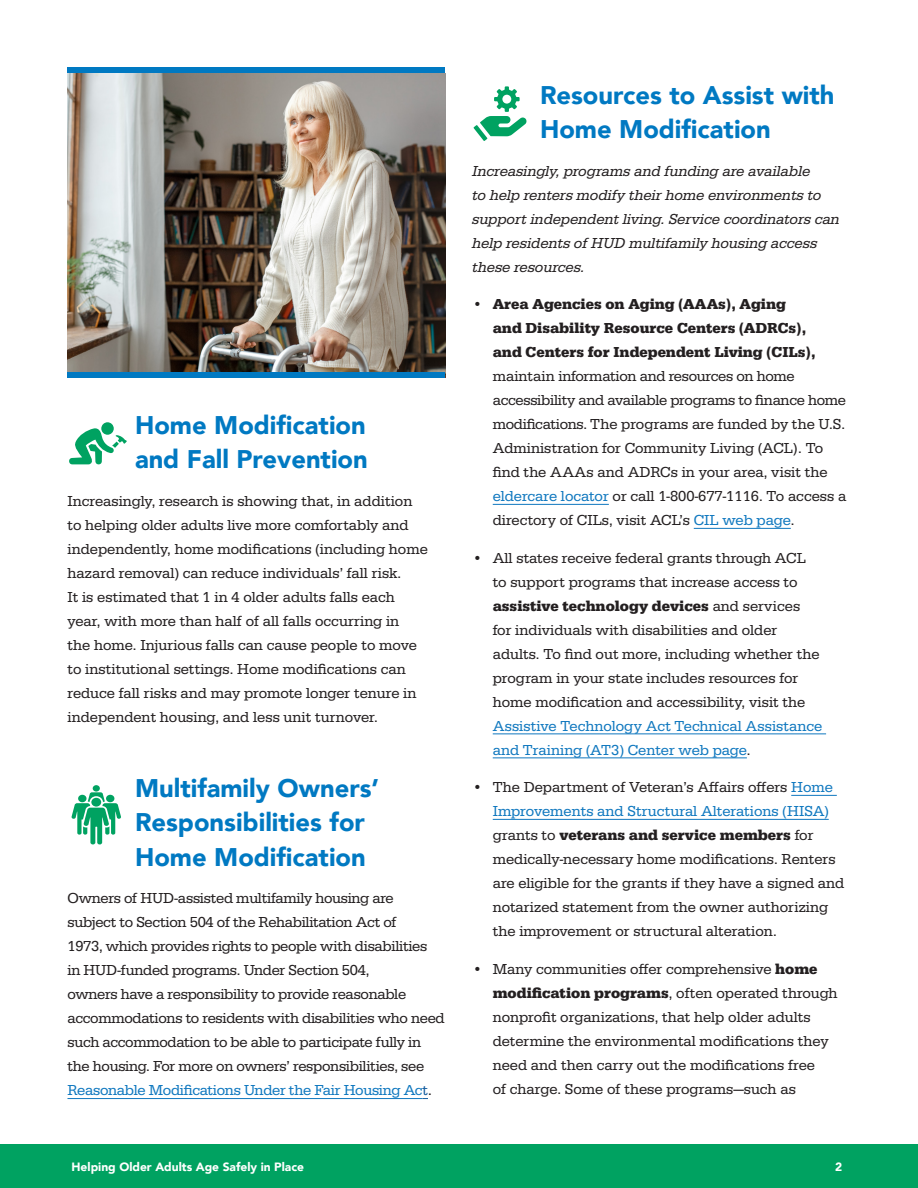
<style>
.page{position:relative;width:918px;height:1188px;background:#fff}
.page>*{position:absolute;margin:0;border:0;box-sizing:border-box;transform-origin:0 0}
.t1{font:900 25.5px/34.5px "Avenir";color:#0079c2}
.bullet{font:15px/24px "Serifa";color:#231f20}
.body{font:15px/24px "Serifa";letter-spacing:-.015em;color:#231f20}
.body-2{font:italic 15px/24px "Serifa";color:#231f20}
.t2{font:900 12px "Avenir";color:#fff}
.s1{color:#1078bf}
.s2{color:#175d9e}
.s3{font-weight:700}
</style>
<div class="page">
<hr style="left:68px;top:1098px;width:355px;height:1px;background:#1078bf">
<hr style="left:493px;top:504px;width:116px;height:1px;background:#1078bf">
<hr style="left:694px;top:528px;width:97px;height:1px;background:#1078bf">
<hr style="left:493px;top:733px;width:333px;height:1px;background:#1078bf">
<hr style="left:493px;top:757px;width:254px;height:1px;background:#1078bf">
<hr style="left:791px;top:795px;width:46px;height:1px;background:#1078bf">
<hr style="left:493px;top:819px;width:336px;height:1px;background:#1078bf">
<img style="left:68px;top:73px;width:378px;height:299px">
<div style="left:68px;top:68px;width:378px;height:5px;background:#0079c2"></div>
<div style="left:68px;top:372px;width:378px;height:6px;background:#0079c2"></div>
<svg style="left:69px;top:428px;width:58px;height:36px"></svg>
<svg style="left:101px;top:422px;width:13px;height:13px"></svg>
<div style="left:93px;top:785px;width:7px;height:7px;background:#00a261;border-radius:50%"></div>
<svg style="left:71px;top:792px;width:50px;height:52px"></svg>
<svg style="left:474px;top:86px;width:53px;height:55px"></svg>
<div style="left:0;top:1145px;width:918px;height:43px;background:#00a261"></div>
<p class="t1" style="left:135px;top:407px;width:234px">Home Modification and Fall Prevention</p>
<p class="body" style="left:68px;top:489px;width:362px">Increasingly, research is showing that, in addition to helping older adults live more comfortably and independently, home modifications (including home hazard removal) can reduce individuals’ fall risk.<br>It is estimated that 1 in 4 older adults falls each year, with more than half of all falls occurring in<br>the home. Injurious falls can cause people to move to institutional settings. Home modifications can reduce fall risks and may promote longer tenure in independent housing, and less unit turnover.</p>
<p class="t1" style="left:135px;top:770px;width:246px">Multifamily Owners’<br>Responsibilities for<br>Home Modification</p>
<p class="body" style="left:68px;top:886px;width:379px">Owners of HUD-assisted multifamily housing are subject to Section 504 of the Rehabilitation Act of<br>1973, which provides rights to people with disabilities<br>in HUD-funded programs. Under Section 504,<br>owners have a responsibility to provide reasonable accommodations to residents with disabilities who need such accommodation to be able to participate fully in the housing. For more on owners’ responsibilities, see <span class="s1">Reasonable Modifications Under the Fair Housing Ac</span><span class="s2">t</span>.</p>
<p class="t1" style="left:540px;top:77px;width:296px">Resources to Assist with<br>Home Modification</p>
<p class="body-2" style="left:472px;top:159px;width:369px">Increasingly, programs and funding are available<br>to help renters modify their home environments to support independent living. Service coordinators can help residents of HUD multifamily housing access these resources.</p>
<p class="bullet" style="left:493px;top:292px;width:355px;text-indent:-20px">• <span class="s3">Area Agencies on Aging (AAAs), Aging<br>and Disability Resource Centers (ADRCs),<br>and Centers for Independent Living (CILs), </span>maintain information and resources on home accessibility and available programs to finance home modifications. The programs are funded by the U.S.<br>Administration for Community Living (ACL). To find the AAAs and ADRCs in your area, visit the <span class="s1">eldercare locator</span> or call 1-800-677-1116. To access a directory of CILs, visit ACL’s <span class="s1">CIL web page</span>.</p>
<p class="bullet" style="left:493px;top:546px;width:331px;text-indent:-20px">• All states receive federal grants through ACL to support programs that increase access to <span class="s3">assistive technology devices</span> and services for individuals with disabilities and older adults. To find out more, including whether the program in your state includes resources for home modification and accessibility, visit the <span class="s1">Assistive Technology Act Technical Assistance and Training (AT3) Center web page</span>.</p>
<p class="bullet" style="left:493px;top:775px;width:353px;text-indent:-20px">• The Department of Veteran’s Affairs offers <span class="s1">Home Improvements and Structural Alterations (HISA) </span>grants to <span class="s3">veterans and service members</span> for medically-necessary home modifications. Renters are eligible for the grants if they have a signed and notarized statement from the owner authorizing the improvement or structural alteration.</p>
<p class="bullet" style="left:493px;top:957px;width:346px;text-indent:-20px">• Many communities offer comprehensive <span class="s3">home modification programs</span>, often operated through nonprofit organizations, that help older adults determine the environmental modifications they need and then carry out the modifications free<br>of charge. Some of these programs—such as</p>
<p class="t2" style="left:72px;top:1157px;width:234px">Helping Older Adults Age Safely in Place</p>
<p class="t2" style="left:835px;top:1157px;width:9px">2</p>
</div>
